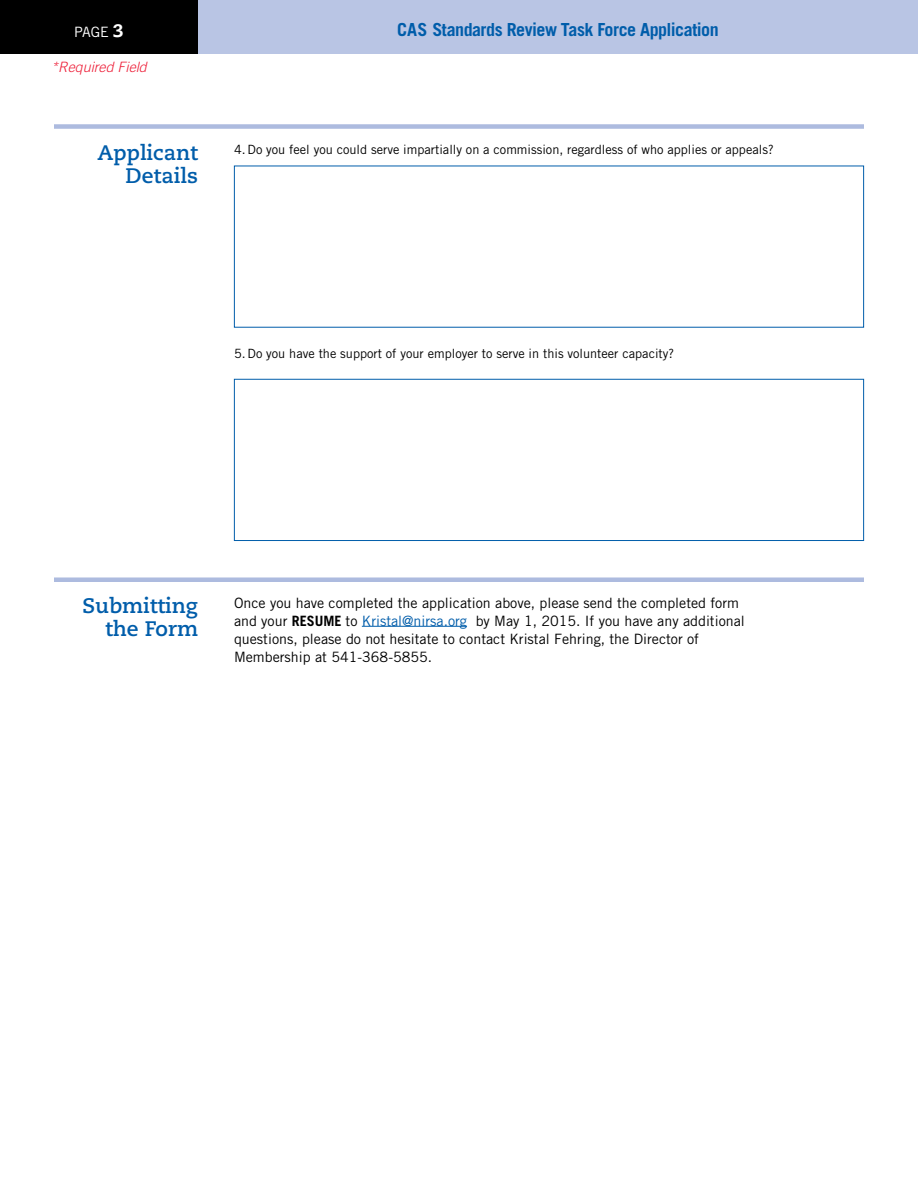
<style>
.page{position:relative;width:918px;height:1188px;background:#fff}
.page>*{position:absolute;margin:0;border:0;box-sizing:border-box;transform-origin:0 0}
.t1{font:700 21px/22.5px "Caecilia";color:#005daa;text-align:right}
.t2{font:700 18px "Trade Gothic";letter-spacing:-.03em;color:#005daa}
.t3{font:14.25px/18px "Trade Gothic";color:#000}
.t4{font:italic 300 14.25px "Trade Gothic";color:#ed1b35}
.t5{font:14.25px "Trade Gothic";color:#fff}
.t6{font:12.75px "Trade Gothic";color:#000}
.s1{font-family:"Caecilia";font-weight:800;font-size:18px}
.s2{font-weight:700}
.s3{color:#005daa}
</style>
<div class="page">
<div style="left:0;top:0;width:918px;height:54px;background:#b9c5e4"></div>
<div style="left:0;top:0;width:198px;height:54px;background:#000"></div>
<div style="left:54px;top:124px;width:810px;height:5px;background:#adbbdf"></div>
<div style="left:234px;top:379px;width:630px;height:162px;background:#fff;border:1px solid #005daa"></div>
<div style="left:54px;top:577px;width:810px;height:5px;background:#adbbdf"></div>
<hr style="left:362px;top:626px;width:105px;height:1px;background:#005daa">
<p class="t5" style="left:74px;top:23px;width:51px">PAGE <span class="s1">3</span></p>
<p class="t4" style="left:51px;top:58px;width:97px">*Required Field</p>
<p class="t2" style="left:397px;top:19px;width:323px">CAS Standards Review Task Force Application</p>
<h1 class="t1" style="left:98px;top:142px;width:102px">Applicant<br>Details</h1>
<p class="t6" style="left:234px;top:142px;width:541px">4.Do you feel you could serve impartially on a commission, regardless of who applies or appeals?</p>
<p class="t6" style="left:234px;top:346px;width:442px">5.Do you have the support of your employer to serve in this volunteer capacity?</p>
<h1 class="t1" style="left:83px;top:595px;width:117px">Submitting the Form</h1>
<p class="t3" style="left:234px;top:594px;width:512px">Once you have completed the application above, please send the completed form and your <span class="s2">RESUME</span> to <span class="s3">Kristal@nirsa.org</span> by May 1, 2015. If you have any additional questions, please do not hesitate to contact Kristal Fehring, the Director of Membership at 541-368-5855.</p>
</div>
